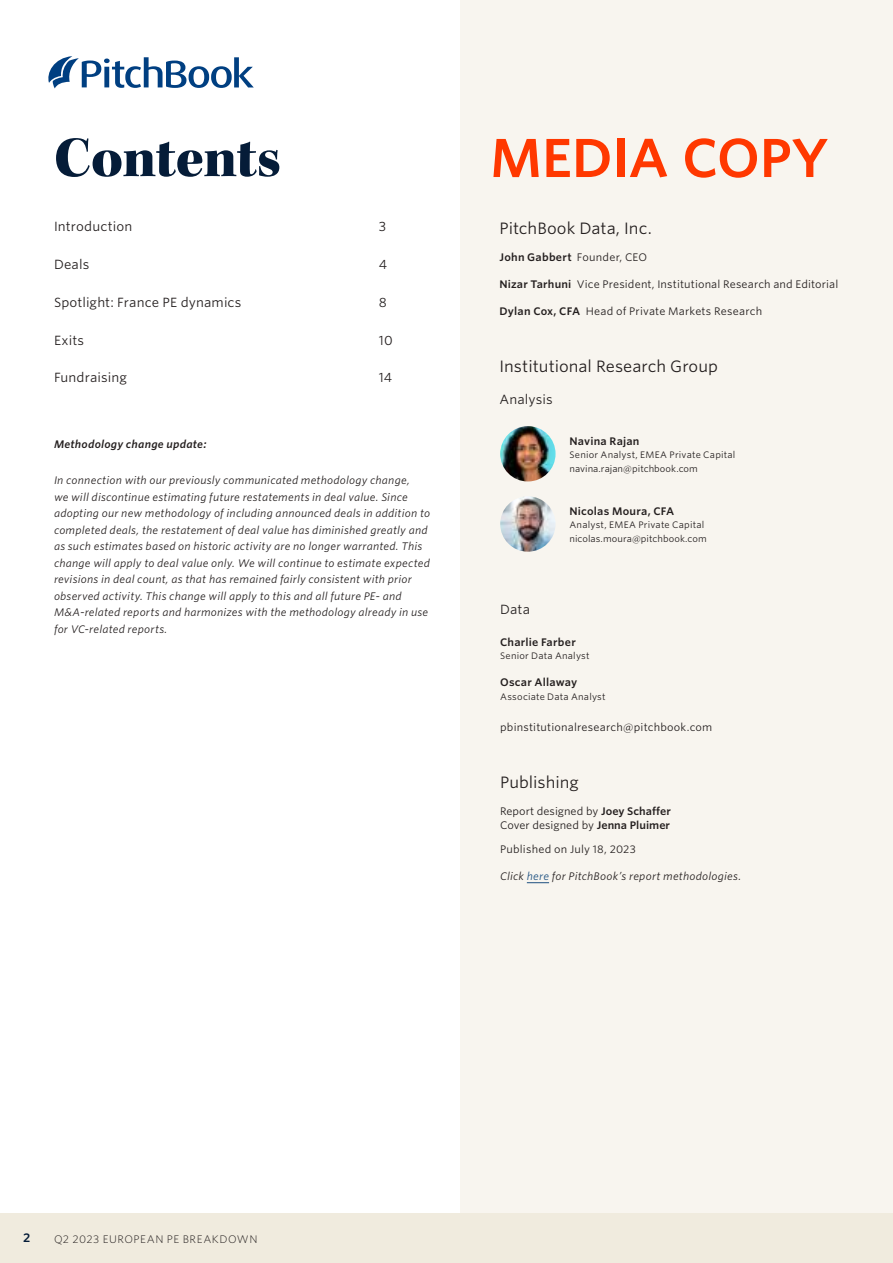
<style>
.page{position:relative;width:893px;height:1263px;background:#fff}
.page>*{position:absolute;margin:0;border:0;box-sizing:border-box;transform-origin:0 0}
.t1{font:58.5px "Kepler Std Black Subh";letter-spacing:-.015em;color:#051c38}
.t2{font:600 52.5px "Whitney S Sm";letter-spacing:-.01em;color:#ff3800}
.t3{font:15.75px "Whitney S Sm";color:#241f1f}
.t4{font:12.75px "Whitney S Sm";letter-spacing:.01em;color:#241f1f}
.t5{font:600 12px "Whitney S Sm";color:#051c38}
.t6{font:italic 10.5px/16.5px "Whitney S Sm";letter-spacing:.015em;color:#241f1f}
.t7{font:10.5px/13.5px "Whitney S Sm";letter-spacing:.015em;color:#241f1f}
.t8{font:600 10.5px "Whitney S Sm";letter-spacing:.02em;color:#241f1f}
.t9{font:300 10.5px "Whitney S Sm";letter-spacing:.045em;color:#241f1f}
.t10{font:italic 600 10.5px "Whitney S Sm";letter-spacing:.02em;color:#241f1f}
.t11{font:9px/13.5px "Whitney S Sm";letter-spacing:.02em;color:#241f1f}
.s1{font-weight:400}
.s2{font-weight:600}
.s3{color:#1d5080}
</style>
<div class="page">
<div style="left:0;top:1213px;width:893px;height:50px;background:#f0ebde"></div>
<div style="left:460px;top:0;width:433px;height:1213px;background:#f8f5ef"></div>
<svg style="left:48px;top:56px;width:206px;height:32px"></svg>
<svg style="left:527px;top:882px;width:22px;height:1px"></svg>
<img style="left:500px;top:426px;width:56px;height:55px;border-radius:28px">
<img style="left:500px;top:496px;width:56px;height:56px;border-radius:28px">
<h1 class="t1" style="left:54px;top:124px;width:228px">Contents</h1>
<p class="t4" style="left:54px;top:218px;width:80px">Introduction</p>
<p class="t4" style="left:379px;top:218px;width:9px">3</p>
<p class="t4" style="left:54px;top:255px;width:37px">Deals</p>
<p class="t4" style="left:379px;top:255px;width:10px">4</p>
<p class="t4" style="left:54px;top:293px;width:189px">Spotlight: France PE dynamics</p>
<p class="t4" style="left:379px;top:293px;width:10px">8</p>
<p class="t4" style="left:54px;top:331px;width:32px">Exits</p>
<p class="t4" style="left:379px;top:331px;width:15px">10</p>
<p class="t4" style="left:54px;top:369px;width:74px">Fundraising</p>
<p class="t4" style="left:379px;top:369px;width:15px">14</p>
<p class="t10" style="left:54px;top:437px;width:154px">Methodology change update:</p>
<p class="t6" style="left:54px;top:472px;width:378px">In connection with our previously communicated methodology change,<br>we will discontinue estimating future restatements in deal value. Since adopting our new methodology of including announced deals in addition to completed deals, the restatement of deal value has diminished greatly and as such estimates based on historic activity are no longer warranted. This change will apply to deal value only. We will continue to estimate expected revisions in deal count, as that has remained fairly consistent with prior observed activity. This change will apply to this and all future PE- and M&amp;A-related reports and harmonizes with the methodology already in use for VC-related reports.</p>
<h2 class="t2" style="left:490px;top:121px;width:340px">MEDIA COPY</h2>
<h3 class="t3" style="left:499px;top:217px;width:154px">PitchBook Data, Inc.</h3>
<p class="t8" style="left:499px;top:249px;width:149px">John Gabbert <span class="s1">Founder, CEO</span></p>
<p class="t7" style="left:499px;top:277px;width:340px"><span class="s2">Nizar Tarhuni</span> Vice President, Institutional Research and Editorial</p>
<p class="t7" style="left:499px;top:304px;width:264px"><span class="s2">Dylan Cox, CFA</span> Head of Private Markets Research</p>
<h3 class="t3" style="left:499px;top:355px;width:220px">Institutional Research Group</h3>
<p class="t4" style="left:499px;top:390px;width:55px">Analysis</p>
<p class="t8" style="left:569px;top:433px;width:72px">Navina Rajan</p>
<p class="t11" style="left:569px;top:448px;width:167px">Senior Analyst, EMEA Private Capital navina.rajan@pitchbook.com</p>
<p class="t8" style="left:569px;top:503px;width:106px">Nicolas Moura, CFA</p>
<p class="t11" style="left:569px;top:518px;width:139px">Analyst, EMEA Private Capital nicolas.moura@pitchbook.com</p>
<p class="t4" style="left:500px;top:601px;width:31px">Data</p>
<p class="t8" style="left:500px;top:635px;width:77px">Charlie Farber</p>
<p class="t11" style="left:500px;top:649px;width:91px">Senior Data Analyst</p>
<p class="t8" style="left:500px;top:675px;width:79px">Oscar Allaway</p>
<p class="t11" style="left:500px;top:690px;width:107px">Associate Data Analyst</p>
<p class="t7" style="left:500px;top:720px;width:214px">pbinstitutionalresearch@pitchbook.com</p>
<h3 class="t3" style="left:500px;top:771px;width:80px">Publishing</h3>
<p class="t7" style="left:500px;top:804px;width:172px">Report designed by <span class="s2">Joey Schaffer<br></span>Cover designed by <span class="s2">Jenna Pluimer</span></p>
<p class="t7" style="left:500px;top:843px;width:137px">Published on July 18, 2023</p>
<p class="t6" style="left:500px;top:868px;width:242px">Click <span class="s3">here</span> for PitchBook’s report methodologies.</p>
<p class="t5" style="left:23px;top:1229px;width:9px">2</p>
<p class="t9" style="left:54px;top:1232px;width:205px">Q2 2023 EUROPEAN PE BREAKDOWN</p>
</div>
